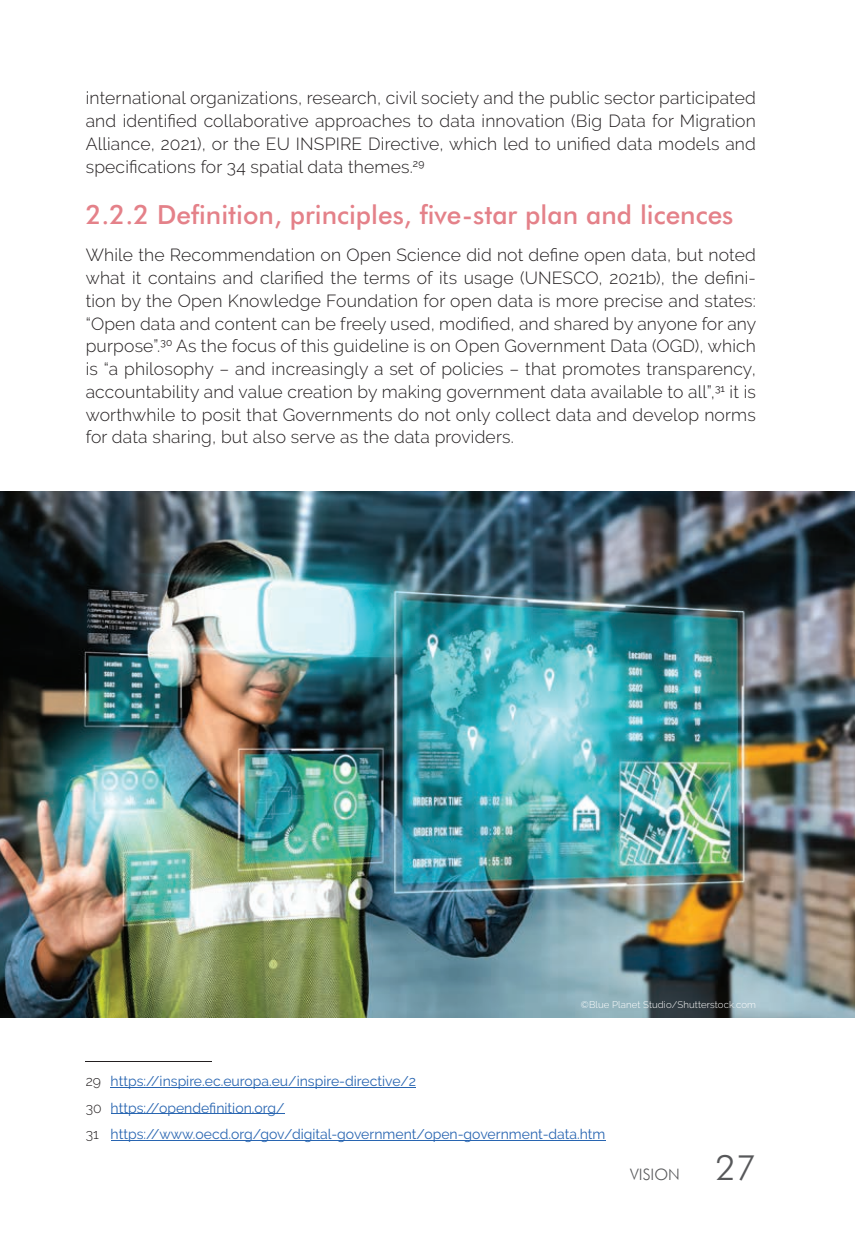
<style>
.page{position:relative;width:855px;height:1246px;background:#fff}
.page>*{position:absolute;margin:0;border:0;box-sizing:border-box;transform-origin:0 0}
.t1{font:300 35px "Futura BT";color:#57585a}
.t2{font:500 26.25px "Futura BT";color:#e48189}
.t3{font:300 17.5px/22.8px "Raleway";letter-spacing:.01em;color:#231f20;text-align:justify}
.t4{font:300 15.75px "Futura BT";color:#57585a}
.t5{font:14px/26.8px "Raleway";color:#2865b1}
.t6{font:300 9.62px "Raleway";letter-spacing:.01em;color:#fff}
.s1{font-weight:300;color:#231f20}
</style>
<div class="page">
<img style="left:0;top:491px;width:854px;height:526px">
<hr style="left:86px;top:1061px;width:126px;height:1px;background:#231f20">
<hr style="left:110px;top:1087px;width:306px;height:1px;background:#2865b1">
<hr style="left:110px;top:1113px;width:174px;height:1px;background:#2865b1">
<hr style="left:110px;top:1140px;width:495px;height:1px;background:#2865b1">
<p class="t3" style="left:86px;top:87px;width:671px">international organizations, research, civil society and the public sector participated and identified collaborative approaches to data innovation (Big Data for Migration Alliance, 2021), or the EU INSPIRE Directive, which led to unified data models and specifications for 34 spatial data themes.<sup>29</sup></p>
<h2 class="t2" style="left:86px;top:198px;width:649px">2.2.2 Definition, principles, five-star plan and licences</h2>
<p class="t3" style="left:86px;top:244px;width:672px">While the Recommendation on Open Science did not define open data, but noted what it contains and clarified the terms of its usage (UNESCO, 2021b), the defini&shy;tion by the Open Knowledge Foundation for open data is more precise and states: “Open data and content can be freely used, modified, and shared by anyone for any purpose”.<sup>30</sup> As the focus of this guideline is on Open Government Data (OGD), which is “a philosophy – and increasingly a set of policies – that promotes transparency, accountability and value creation by making government data available to all”,<sup>31</sup> it is worthwhile to posit that Governments do not only collect data and develop norms for data sharing, but also serve as the data providers.</p>
<p class="t6" style="left:581px;top:998px;width:176px">©Blue Planet Studio/Shutterstock.com</p>
<p class="t5" style="left:86px;top:1068px;width:521px"><span class="s1">29</span> https://inspire.ec.europa.eu/inspire-directive/2<br><span class="s1">30</span> https://opendefinition.org/<br><span class="s1">31</span> https://www.oecd.org/gov/digital-government/open-government-data.htm</p>
<p class="t4" style="left:630px;top:1165px;width:51px">VISION</p>
<h1 class="t1" style="left:715px;top:1146px;width:42px">27</h1>
</div>
